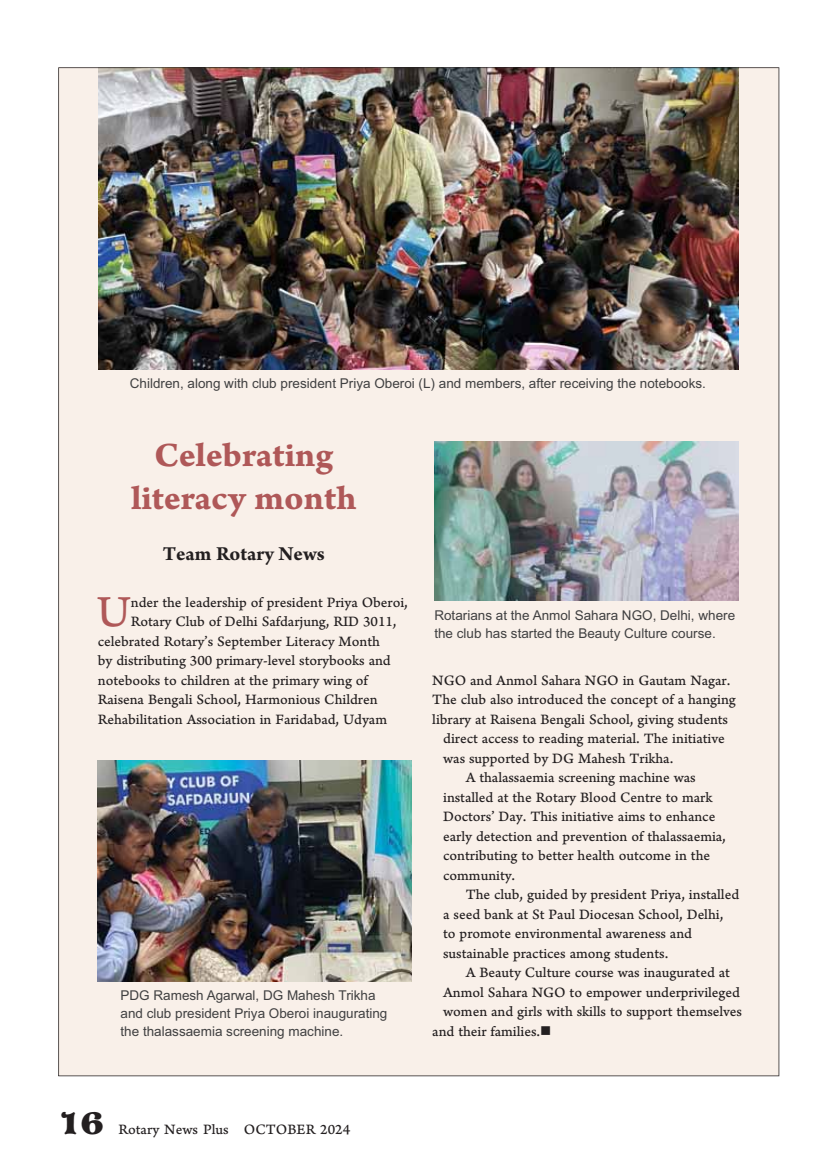
<style>
.page{position:relative;width:838px;height:1162px;background:#fff}
.page>*{position:absolute;margin:0;border:0;box-sizing:border-box;transform-origin:0 0}
.t1{font:46.35px "Arno Pro Caption";color:#af5858}
.t2{font:36px/43.2px "Arno Pro Bold Caption";color:#af5858;text-align:center}
.t3{font:700 21px "Arno Pro";color:#231f20}
.t4{font:15px "Arno Pro Caption";letter-spacing:-.005em;color:#231f20}
.t5{font:13.5px/18px "Arial";color:#404041}
.s1{font-family:"Vivian";font-size:30px}
</style>
<div class="page">
<img style="left:58px;top:67px;width:721px;height:1008px">
<svg style="left:541px;top:1025px;width:9px;height:9px"></svg>
<p class="t5" style="left:130px;top:375px;width:578px">Children, along with club president Priya Oberoi (L) and members, after receiving the notebooks.</p>
<h2 class="t2" style="left:131px;top:435px;width:227px">Celebrating literacy month</h2>
<h3 class="t3" style="left:163px;top:545px;width:164px">Team Rotary News</h3>
<h1 class="t1" style="left:97px;top:595px;width:36px">U</h1>
<p class="t4" style="left:131px;top:596px;width:279px">nder the leadership of president Priya Oberoi,</p>
<p class="t4" style="left:131px;top:616px;width:267px">Rotary Club of Delhi Safdarjung, RID 3011,</p>
<p class="t4" style="left:98px;top:635px;width:284px">celebrated Rotary’s September Literacy Month</p>
<p class="t4" style="left:98px;top:655px;width:295px">by distributing 300 primary-level storybooks and</p>
<p class="t4" style="left:98px;top:674px;width:272px">notebooks to children at the primary wing of</p>
<p class="t4" style="left:98px;top:694px;width:281px">Raisena Bengali School, Harmonious Children</p>
<p class="t4" style="left:98px;top:713px;width:291px">Rehabilitation Association in Faridabad, Udyam</p>
<p class="t5" style="left:120px;top:987px;width:268px">PDG Ramesh Agarwal, DG Mahesh Trikha and club president Priya Oberoi inaugurating the thalassaemia screening machine.</p>
<p class="t5" style="left:434px;top:607px;width:302px">Rotarians at the Anmol Sahara NGO, Delhi, where the club has started the Beauty Culture course.</p>
<p class="t4" style="left:432px;top:674px;width:300px">NGO and Anmol Sahara NGO in Gautam Nagar.</p>
<p class="t4" style="left:432px;top:694px;width:305px">The club also introduced the concept of a hanging</p>
<p class="t4" style="left:432px;top:713px;width:297px">library at Raisena Bengali School, giving students</p>
<p class="t4" style="left:443px;top:733px;width:283px">direct access to reading material. The initiative</p>
<p class="t4" style="left:443px;top:752px;width:232px">was supported by DG Mahesh Trikha.</p>
<p class="t4" style="left:466px;top:772px;width:232px">A thalassaemia screening machine was</p>
<p class="t4" style="left:443px;top:791px;width:271px">installed at the Rotary Blood Centre to mark</p>
<p class="t4" style="left:443px;top:811px;width:274px">Doctors’ Day. This initiative aims to enhance</p>
<p class="t4" style="left:443px;top:830px;width:284px">early detection and prevention of thalassaemia,</p>
<p class="t4" style="left:443px;top:850px;width:269px">contributing to better health outcome in the</p>
<p class="t4" style="left:443px;top:869px;width:74px">community.</p>
<p class="t4" style="left:466px;top:889px;width:275px">The club, guided by president Priya, installed</p>
<p class="t4" style="left:443px;top:908px;width:282px">a seed bank at St Paul Diocesan School, Delhi,</p>
<p class="t4" style="left:443px;top:928px;width:250px">to promote environmental awareness and</p>
<p class="t4" style="left:443px;top:947px;width:227px">sustainable practices among students.</p>
<p class="t4" style="left:466px;top:967px;width:266px">A Beauty Culture course was inaugurated at</p>
<p class="t4" style="left:443px;top:986px;width:298px">Anmol Sahara NGO to empower underprivileged</p>
<p class="t4" style="left:443px;top:1006px;width:300px">women and girls with skills to support themselves</p>
<p class="t4" style="left:432px;top:1025px;width:109px">and their families.</p>
<p class="t4" style="left:59px;top:1123px;width:293px"><span class="s1">16</span> Rotary News Plus OCTOBER 2024</p>
</div>
